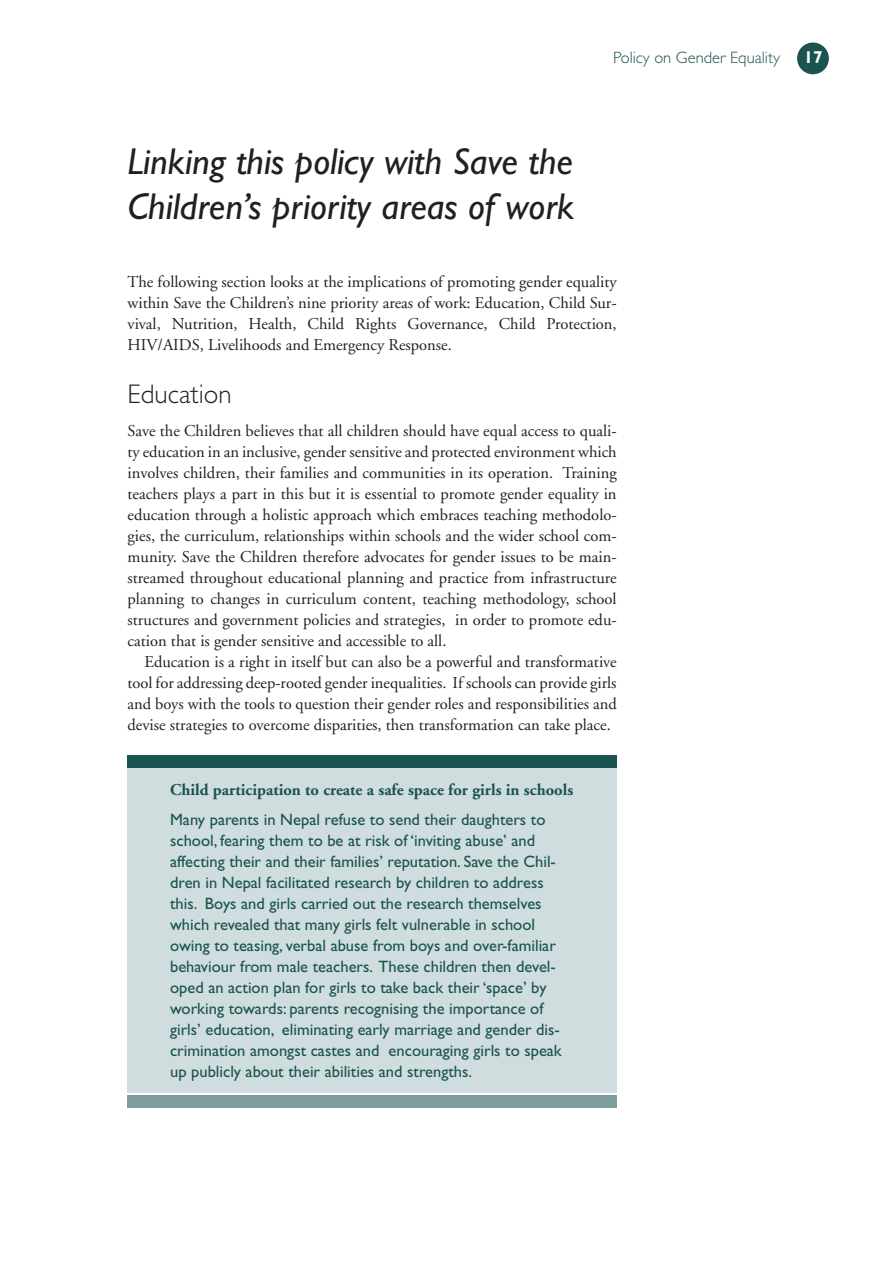
<style>
.page{position:relative;width:893px;height:1263px;background:#fff}
.page>*{position:absolute;margin:0;border:0;box-sizing:border-box;transform-origin:0 0}
.t1{font:italic 37.5px/45px "Gill Sans";color:#231f20}
.t2{font:300 27px "Gill Sans";color:#231f20}
.t3{font:700 17.25px "Gill Sans";color:#fff}
.t4{font:16.5px/21px "Adobe Garamond";color:#231f20;text-align:justify}
.t5{font:16.5px/21px "Gill Sans";color:#1b5351}
.t6{font:700 16.5px "Adobe Garamond";color:#1b5351}
.t7{font:300 16.5px "Gill Sans";color:#1b5351}
</style>
<div class="page">
<div style="left:128px;top:756px;width:489px;height:337px;background:#d0ddde"></div>
<div style="left:797px;top:43px;width:32px;height:31px;background:#1b5351;border-radius:50%"></div>
<div style="left:128px;top:755px;width:489px;height:12px;background:#1b5351"></div>
<div style="left:128px;top:1095px;width:489px;height:13px;background:#7e9d9c"></div>
<h1 class="t1" style="left:128px;top:143px;width:448px">Linking this policy with Save the<br>Children’s priority areas of work</h1>
<p class="t7" style="left:613px;top:48px;width:168px">Policy on Gender Equality</p>
<p class="t3" style="left:804px;top:51px;width:21px">17</p>
<p class="t4" style="left:128px;top:273px;width:491px">The following section looks at the implications of promoting gender equality within Save the Children’s nine priority areas of work: Education, Child Sur&shy;vival, Nutrition, Health, Child Rights Governance, Child Protection, HIV/AIDS, Livelihoods and Emergency Response.</p>
<h2 class="t2" style="left:128px;top:378px;width:106px">Education</h2>
<p class="t4" style="left:128px;top:422px;width:491px">Save the Children believes that all children should have equal access to quali&shy;ty education in an inclusive, gender sensitive and protected environment which involves children, their families and communities in its operation. Training teachers plays a part in this but it is essential to promote gender equality in education through a holistic approach which embraces teaching methodolo&shy;gies, the curriculum, relationships within schools and the wider school com&shy;munity. Save the Children therefore advocates for gender issues to be main&shy;streamed throughout educational planning and practice from infrastructure planning to changes in curriculum content, teaching methodology, school structures and government policies and strategies, in order to promote edu&shy;cation that is gender sensitive and accessible to all.</p>
<p class="t4" style="left:128px;top:653px;width:491px;text-indent:17px">Education is a right in itself but can also be a powerful and transformative tool for addressing deep-rooted gender inequalities. If schools can provide girls and boys with the tools to question their gender roles and responsibilities and devise strategies to overcome disparities, then transformation can take place.</p>
<p class="t6" style="left:170px;top:784px;width:405px">Child participation to create a safe space for girls in schools</p>
<p class="t5" style="left:170px;top:810px;width:393px">Many parents in Nepal refuse to send their daughters to school, fearing them to be at risk of ‘inviting abuse’ and affecting their and their families’ reputation. Save the Chil&shy;dren in Nepal facilitated research by children to address this. Boys and girls carried out the research themselves which revealed that many girls felt vulnerable in school owing to teasing, verbal abuse from boys and over-familiar behaviour from male teachers. These children then devel&shy;oped an action plan for girls to take back their ‘space’ by working towards: parents recognising the importance of girls’ education, eliminating early marriage and gender dis&shy;crimination amongst castes and encouraging girls to speak up publicly about their abilities and strengths.</p>
</div>
